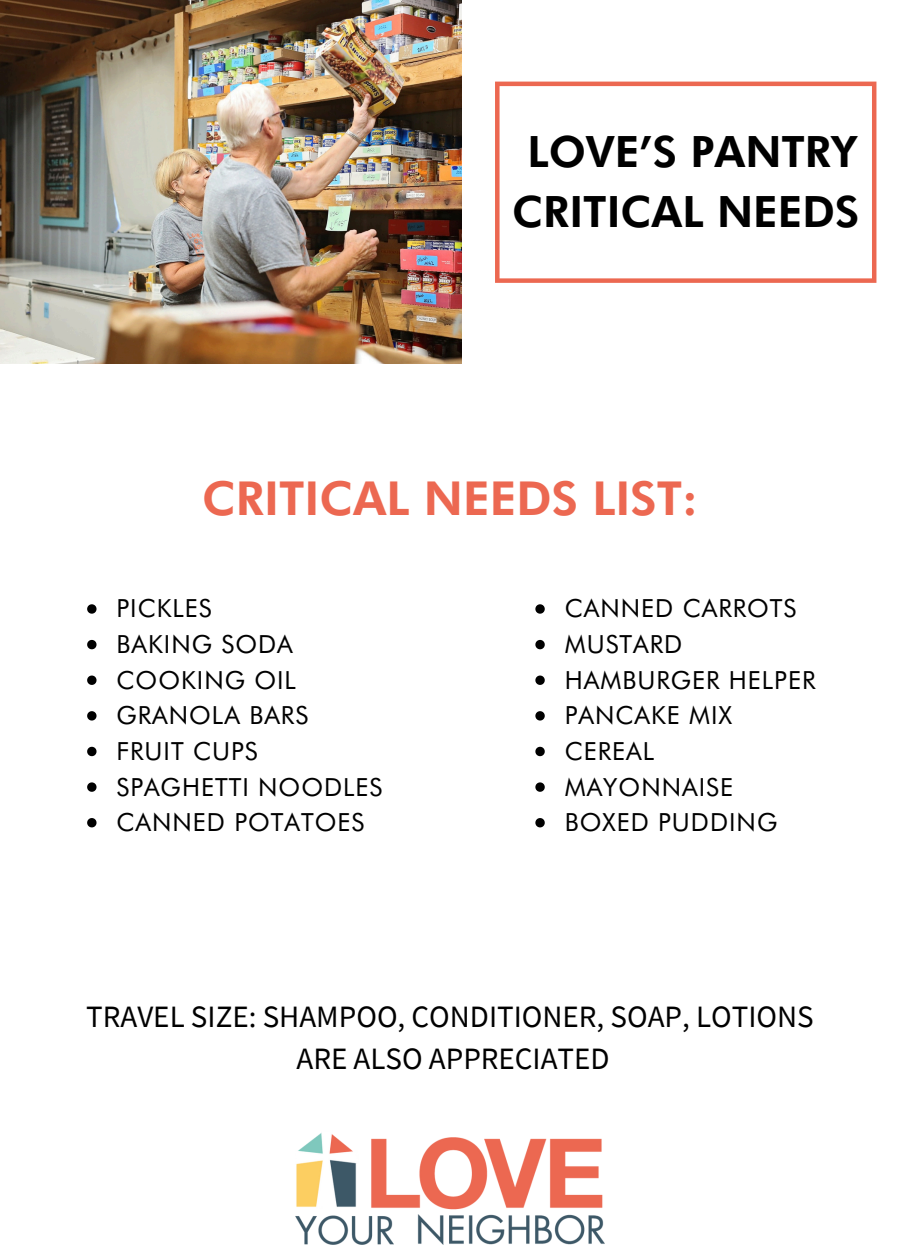
<style>
.page{position:relative;width:900px;height:1260px;background:#fff}
.page>*{position:absolute;margin:0;border:0;box-sizing:border-box;transform-origin:0 0}
.t1{font:700 47px "Futura BT";color:#ec6851}
.t2{font:700 43.25px/60px "Futura BT";color:#000;text-align:center}
.t3{font:31px/42px "Source Sans Pro";color:#000;text-align:center}
.t4{font:25px "Futura BT";letter-spacing:.04em;color:#000}
</style>
<div class="page">
<svg style="left:495px;top:82px;width:381px;height:201px"></svg>
<img style="left:296px;top:1132px;width:309px;height:113px">
<img style="left:0;top:0;width:461px;height:364px">
<svg style="left:87px;top:604px;width:10px;height:10px"></svg>
<svg style="left:87px;top:640px;width:10px;height:9px"></svg>
<svg style="left:87px;top:676px;width:10px;height:9px"></svg>
<svg style="left:87px;top:711px;width:10px;height:10px"></svg>
<svg style="left:87px;top:747px;width:10px;height:9px"></svg>
<svg style="left:87px;top:782px;width:10px;height:10px"></svg>
<svg style="left:87px;top:818px;width:10px;height:9px"></svg>
<svg style="left:535px;top:604px;width:10px;height:10px"></svg>
<svg style="left:535px;top:640px;width:10px;height:9px"></svg>
<svg style="left:535px;top:676px;width:10px;height:9px"></svg>
<svg style="left:535px;top:711px;width:10px;height:10px"></svg>
<svg style="left:535px;top:747px;width:10px;height:9px"></svg>
<svg style="left:535px;top:782px;width:10px;height:10px"></svg>
<svg style="left:535px;top:818px;width:10px;height:9px"></svg>
<p class="t2" style="left:512px;top:119px;width:349px">LOVE’S PANTRY<br>CRITICAL NEEDS</p>
<h1 class="t1" style="left:202px;top:464px;width:497px">CRITICAL NEEDS LIST:</h1>
<p class="t4" style="left:117px;top:590px;width:97px">PICKLES</p>
<p class="t4" style="left:117px;top:626px;width:178px">BAKING SODA</p>
<p class="t4" style="left:117px;top:661px;width:181px">COOKING OIL</p>
<p class="t4" style="left:117px;top:697px;width:193px">GRANOLA BARS</p>
<p class="t4" style="left:117px;top:732px;width:143px">FRUIT CUPS</p>
<p class="t4" style="left:117px;top:768px;width:267px">SPAGHETTI NOODLES</p>
<p class="t4" style="left:117px;top:804px;width:249px">CANNED POTATOES</p>
<p class="t4" style="left:565px;top:590px;width:233px">CANNED CARROTS</p>
<p class="t4" style="left:565px;top:626px;width:119px">MUSTARD</p>
<p class="t4" style="left:565px;top:661px;width:252px">HAMBURGER HELPER</p>
<p class="t4" style="left:565px;top:697px;width:169px">PANCAKE MIX</p>
<p class="t4" style="left:565px;top:732px;width:91px">CEREAL</p>
<p class="t4" style="left:565px;top:768px;width:170px">MAYONNAISE</p>
<p class="t4" style="left:565px;top:804px;width:214px">BOXED PUDDING</p>
<h1 class="t3" style="left:86px;top:995px;width:729px">TRAVEL SIZE: SHAMPOO, CONDITIONER, SOAP, LOTIONS<br>ARE ALSO APPRECIATED</h1>
</div>
